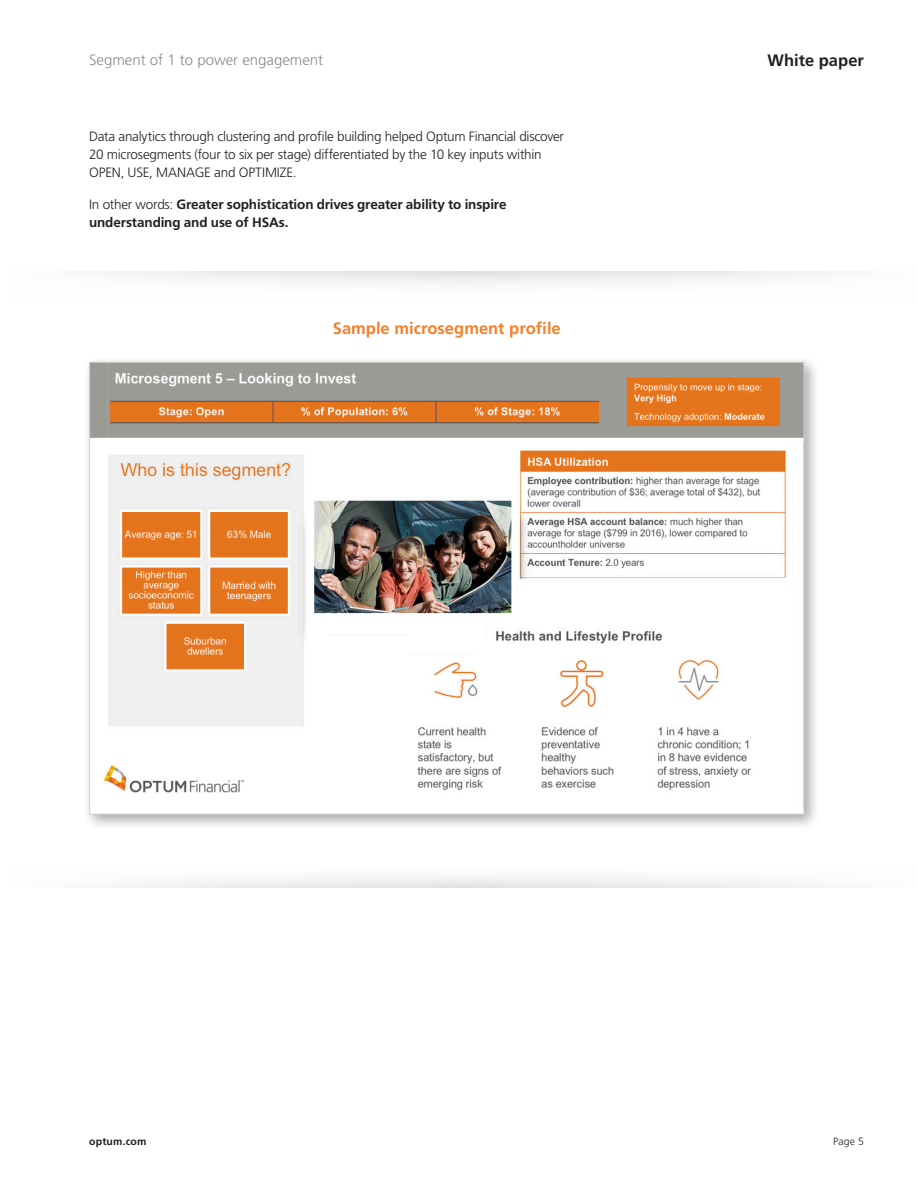
<style>
.page{position:relative;width:918px;height:1188px;background:#fff}
.page>*{position:absolute;margin:0;border:0;box-sizing:border-box;transform-origin:0 0}
.Body_Text_Header{font:700 16.5px "Frutiger LT Pro";color:#f47f2a}
.t1{font:700 16.5px "Frutiger LT Pro";color:#231f20}
.Title__Inside_Pages{font:300 15px "Frutiger LT Pro";color:#8c8c8f}
.Body_copy{font:300 13.5px/18px "Frutiger LT Pro";letter-spacing:-.02em;color:#231f20}
.Body_copy-2{font:700 13.5px/18px "Frutiger LT Pro";letter-spacing:-.01em;color:#231f20}
.t2{font:700 10.5px "Frutiger LT Pro";letter-spacing:.02em;color:#231f20}
.t3{font:300 10.5px "Frutiger LT Pro";color:#231f20}
.s1{font-weight:300}
</style>
<div class="page">
<svg style="left:113px;top:877px;width:713px;height:11px"></svg>
<div style="left:0;top:271px;width:918px;height:30px;background:linear-gradient(to bottom,#f0efef,#fff)"></div>
<div style="left:83px;top:355px;width:737px;height:476px;background:#555659;opacity:.5"></div>
<img style="left:91px;top:364px;width:712px;height:444px">
<p class="Title__Inside_Pages" style="left:89px;top:51px;width:236px">Segment of 1 to power engagement</p>
<p class="Body_copy" style="left:89px;top:128px;width:476px">Data analytics through clustering and profile building helped Optum Financial discover<br>20 microsegments (four to six per stage) differentiated by the 10 key inputs within<br>OPEN, USE, MANAGE and OPTIMIZE.</p>
<p class="Body_copy-2" style="left:89px;top:195px;width:419px"><span class="s1">In other words:</span> Greater sophistication drives greater ability to inspire understanding and use of HSAs.</p>
<p class="Body_Text_Header" style="left:333px;top:319px;width:229px">Sample microsegment profile</p>
<p class="t1" style="left:768px;top:51px;width:98px">White paper</p>
<p class="t2" style="left:89px;top:1135px;width:59px">optum.com</p>
<p class="t3" style="left:833px;top:1135px;width:32px">Page 5</p>
</div>
